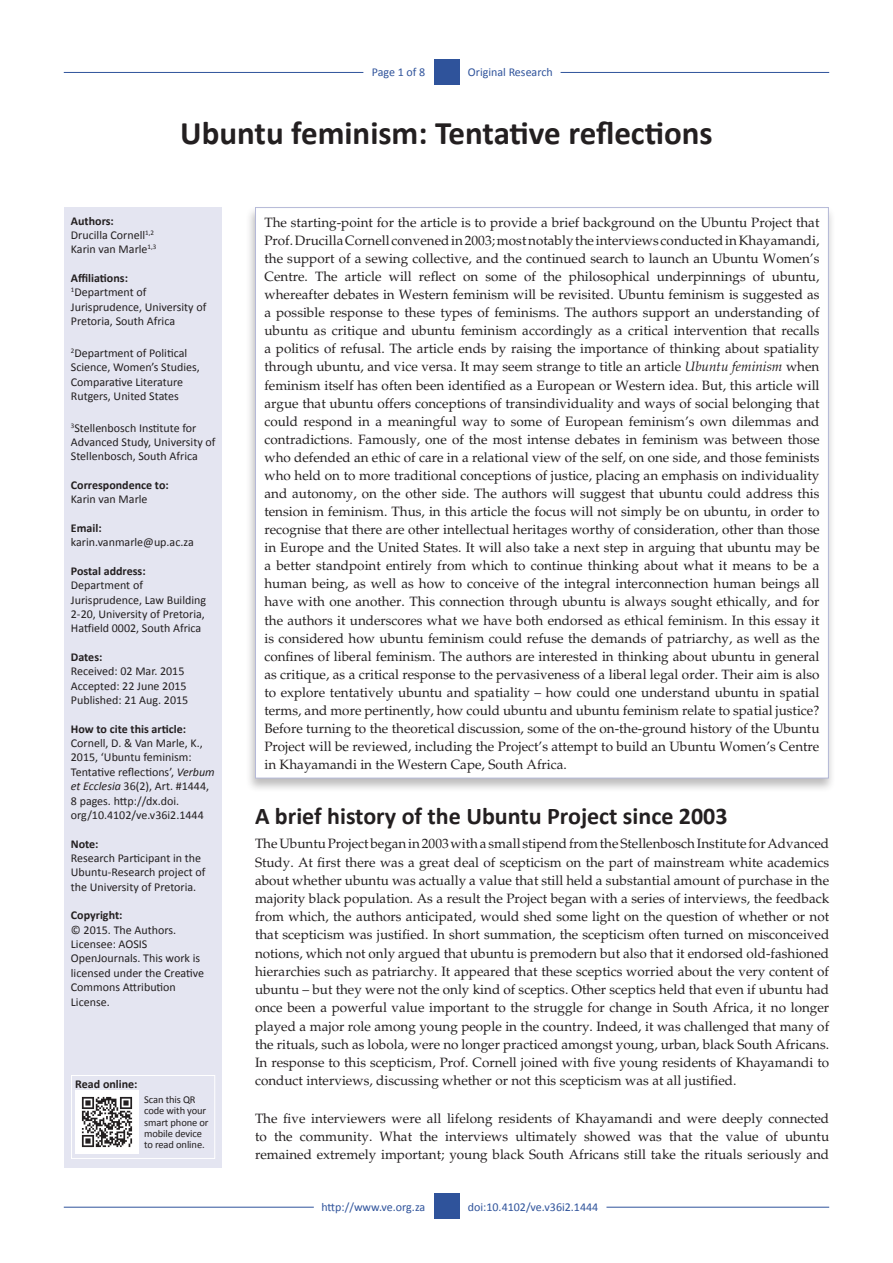
<style>
.page{position:relative;width:893px;height:1263px;background:#fff}
.page>*{position:absolute;margin:0;border:0;box-sizing:border-box;transform-origin:0 0}
.Article_Title{font:700 33px "Calibri";color:#231f20}
._1{font:700 24px "Calibri";color:#231f20}
.Abstract_Text{font:13.5px/18.1px "Palatino";color:#231f20;text-align:justify}
.Text1{font:13.5px/18.3px "Palatino";color:#231f20;text-align:justify}
.Text{font:13.5px/18px "Palatino";color:#231f20;text-align:justify}
.Sidebar_text{font:12px/14.4px "Calibri";color:#231f20}
.Sidebar_text1{font:12px/14.4px "Calibri";color:#231f20}
.Sidebar_head{font:700 12px "Calibri";color:#231f20}
.RRH_Bottom{font:12px "Calibri";color:#2f539b}
.LRH_Bottom{font:12px "Calibri";letter-spacing:-.01em;color:#2f539b}
.RRH{font:12px "Calibri";color:#2f539b}
.LRH{font:12px "Calibri";letter-spacing:-.005em;color:#2f539b}
.Sidebar_text-2{font:10.5px/11.2px "Calibri";letter-spacing:-.01em;color:#231f20}
.s1{font-style:italic}
</style>
<div class="page">
<hr style="left:64px;top:1207px;width:250px;height:1px;background:#2f539b">
<hr style="left:606px;top:1207px;width:223px;height:1px;background:#2f539b">
<div style="left:434px;top:1193px;width:25px;height:26px;background:#2f539b"></div>
<hr style="left:64px;top:72px;width:299px;height:1px;background:#2f539b">
<hr style="left:561px;top:72px;width:268px;height:1px;background:#2f539b">
<div style="left:434px;top:59px;width:25px;height:26px;background:#2f539b"></div>
<div style="left:65px;top:207px;width:157px;height:960px;background:#e4e5f1"></div>
<div style="left:246px;top:205px;width:590px;height:587px;background:#231f20;opacity:.3"></div>
<div style="left:255px;top:208px;width:573px;height:570px;background:#fff"></div>
<div style="left:71px;top:1075px;width:144px;height:84px;border:1px solid #fff"></div>
<img style="left:75px;top:1091px;width:63px;height:63px">
<p class="LRH" style="left:372px;top:65px;width:55px">Page 1 of 8</p>
<p class="RRH" style="left:468px;top:65px;width:86px">Original Research</p>
<p class="Article_Title" style="left:180px;top:112px;width:534px">Ubuntu feminism: Tentative reflections</p>
<p class="Sidebar_head" style="left:71px;top:213px;width:44px">Authors:</p>
<p class="Sidebar_text" style="left:71px;top:227px;width:85px">Drucilla Cornell<sup>1,2</sup></p>
<p class="Sidebar_text" style="left:71px;top:242px;width:87px">Karin van Marle<sup>1,3</sup></p>
<p class="Sidebar_head" style="left:71px;top:270px;width:59px">Affiliations:</p>
<p class="Sidebar_text" style="left:71px;top:285px;width:137px"><sup>1</sup>Department of<br>Jurisprudence, University of<br>Pretoria, South Africa</p>
<p class="Sidebar_text1" style="left:71px;top:345px;width:130px"><sup>2</sup>Department of Political<br>Science, Women’s Studies,<br>Comparative Literature<br>Rutgers, United States</p>
<p class="Sidebar_text1" style="left:71px;top:420px;width:146px"><sup>3</sup>Stellenbosch Institute for<br>Advanced Study, University of<br>Stellenbosch, South Africa</p>
<p class="Sidebar_head" style="left:71px;top:477px;width:99px">Correspondence to:</p>
<p class="Sidebar_text" style="left:71px;top:492px;width:78px">Karin van Marle</p>
<p class="Sidebar_head" style="left:71px;top:520px;width:32px">Email:</p>
<p class="Sidebar_text" style="left:71px;top:534px;width:124px">karin.vanmarle@up.ac.za</p>
<p class="Sidebar_head" style="left:71px;top:563px;width:76px">Postal address:</p>
<p class="Sidebar_text" style="left:71px;top:577px;width:137px">Department of<br>Jurisprudence, Law Building<br>2-20, University of Pretoria,<br>Hatfield 0002, South Africa</p>
<p class="Sidebar_head" style="left:71px;top:649px;width:33px">Dates:</p>
<p class="Sidebar_text" style="left:71px;top:663px;width:115px">Received: 02 Mar. 2015</p>
<p class="Sidebar_text" style="left:71px;top:678px;width:117px">Accepted: 22 June 2015</p>
<p class="Sidebar_text" style="left:71px;top:692px;width:119px">Published: 21 Aug. 2015</p>
<p class="Sidebar_head" style="left:71px;top:721px;width:117px">How to cite this article:</p>
<p class="Sidebar_text" style="left:71px;top:735px;width:145px">Cornell, D. &amp; Van Marle, K.,<br>2015, ‘Ubuntu feminism:<br>Tentative reflections’, <span class="s1">Verbum et Ecclesia</span> 36(2), Art. #1444,<br>8 pages. http://dx.doi. org/10.4102/ve.v36i2.1444</p>
<p class="Sidebar_head" style="left:71px;top:836px;width:29px">Note:</p>
<p class="Sidebar_text" style="left:71px;top:850px;width:136px">Research Participant in the<br>Ubuntu-Research project of the University of Pretoria.</p>
<p class="Sidebar_head" style="left:71px;top:908px;width:53px">Copyright:</p>
<p class="Sidebar_text" style="left:71px;top:922px;width:135px">© 2015. The Authors.<br>Licensee: AOSIS<br>OpenJournals. This work is licensed under the Creative<br>Commons Attribution<br>License.</p>
<p class="Sidebar_head" style="left:75px;top:1077px;width:64px">Read online:</p>
<p class="Sidebar_text-2" style="left:144px;top:1093px;width:66px">Scan this QR code with your smart phone or mobile device to read online.</p>
<p class="Abstract_Text" style="left:264px;top:213px;width:557px">The starting-point for the article is to provide a brief background on the Ubuntu Project that Prof. Drucilla Cornell convened in 2003; most notably the interviews conducted in Khayamandi, the support of a sewing collective, and the continued search to launch an Ubuntu Women’s Centre. The article will reflect on some of the philosophical underpinnings of ubuntu, whereafter debates in Western feminism will be revisited. Ubuntu feminism is suggested as a possible response to these types of feminisms. The authors support an understanding of ubuntu as critique and ubuntu feminism accordingly as a critical intervention that recalls a politics of refusal. The article ends by raising the importance of thinking about spatiality through ubuntu, and vice versa. It may seem strange to title an article <span class="s1">Ubuntu feminism</span> when feminism itself has often been identified as a European or Western idea. But, this article will argue that ubuntu offers conceptions of transindividuality and ways of social belonging that could respond in a meaningful way to some of European feminism’s own dilemmas and contradictions. Famously, one of the most intense debates in feminism was between those who defended an ethic of care in a relational view of the self, on one side, and those feminists who held on to more traditional conceptions of justice, placing an emphasis on individuality and autonomy, on the other side. The authors will suggest that ubuntu could address this tension in feminism. Thus, in this article the focus will not simply be on ubuntu, in order to recognise that there are other intellectual heritages worthy of consideration, other than those in Europe and the United States. It will also take a next step in arguing that ubuntu may be a better standpoint entirely from which to continue thinking about what it means to be a human being, as well as how to conceive of the integral interconnection human beings all have with one another. This connection through ubuntu is always sought ethically, and for the authors it underscores what we have both endorsed as ethical feminism. In this essay it is considered how ubuntu feminism could refuse the demands of patriarchy, as well as the confines of liberal feminism. The authors are interested in thinking about ubuntu in general as critique, as a critical response to the pervasiveness of a liberal legal order. Their aim is also to explore tentatively ubuntu and spatiality – how could one understand ubuntu in spatial terms, and more pertinently, how could ubuntu and ubuntu feminism relate to spatial justice?<br>Before turning to the theoretical discussion, some of the on-the-ground history of the Ubuntu Project will be reviewed, including the Project’s attempt to build an Ubuntu Women’s Centre in Khayamandi in the Western Cape, South Africa.</p>
<p class="_1" style="left:255px;top:801px;width:474px">A brief history of the Ubuntu Project since 2003</p>
<p class="Text1" style="left:255px;top:835px;width:576px">The Ubuntu Project began in 2003 with a small stipend from the Stellenbosch Institute for Advanced Study. At first there was a great deal of scepticism on the part of mainstream white academics about whether ubuntu was actually a value that still held a substantial amount of purchase in the majority black population. As a result the Project began with a series of interviews, the feedback from which, the authors anticipated, would shed some light on the question of whether or not that scepticism was justified. In short summation, the scepticism often turned on misconceived notions, which not only argued that ubuntu is premodern but also that it endorsed old-fashioned hierarchies such as patriarchy. It appeared that these sceptics worried about the very content of ubuntu – but they were not the only kind of sceptics. Other sceptics held that even if ubuntu had once been a powerful value important to the struggle for change in South Africa, it no longer played a major role among young people in the country. Indeed, it was challenged that many of the rituals, such as lobola, were no longer practiced amongst young, urban, black South Africans.<br>In response to this scepticism, Prof. Cornell joined with five young residents of Khayamandi to conduct interviews, discussing whether or not this scepticism was at all justified.</p>
<p class="Text" style="left:255px;top:1109px;width:576px">The five interviewers were all lifelong residents of Khayamandi and were deeply connected to the community. What the interviews ultimately showed was that the value of ubuntu remained extremely important; young black South Africans still take the rituals seriously and</p>
<p class="LRH_Bottom" style="left:321px;top:1200px;width:105px">http://www.ve.org.za</p>
<p class="RRH_Bottom" style="left:468px;top:1200px;width:132px">doi:10.4102/ve.v36i2.1444</p>
</div>
